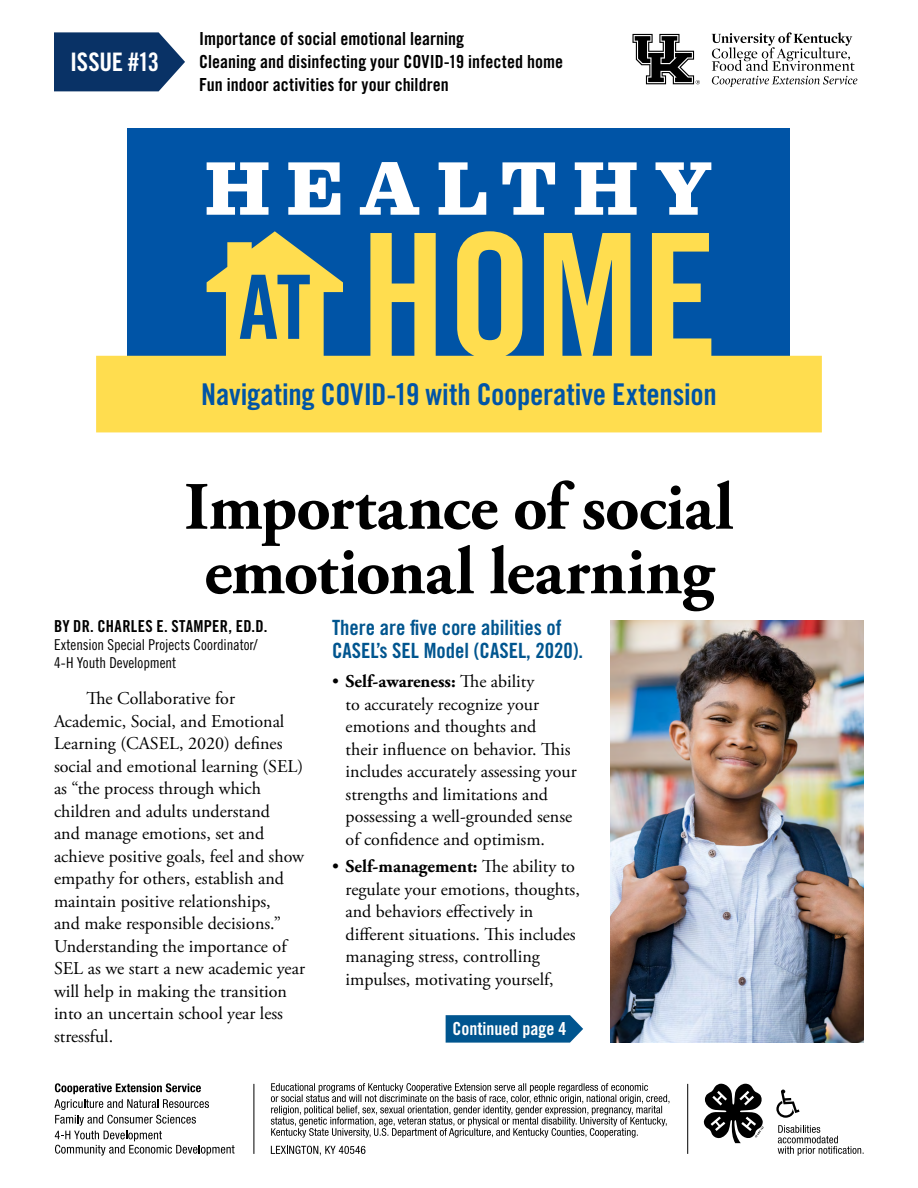
<style>
.page{position:relative;width:918px;height:1188px;background:#fff}
.page>*{position:absolute;margin:0;border:0;box-sizing:border-box;transform-origin:0 0}
.t1{font:700 67.5px/64.5px "Adobe Garamond Pro";letter-spacing:-.015em;color:#000}
.t2{font:30px "Trade Gothic LT Pro Bd Cn 20";letter-spacing:-.005em;color:#0054a6}
.t3{font:25.5px "Trade Gothic LT Pro Bd Cn 20";letter-spacing:-.015em;color:#fff}
.t4{font:21px/22.5px "Trade Gothic LT Pro Bd Cn 20";color:#00558f}
.t5{font:18px/22.5px "Adobe Garamond Pro";color:#000}
.t6{font:18px/23px "Trade Gothic LT Pro Bd Cn 20";color:#000}
.t7{font:18px "Trade Gothic LT Pro Bd Cn 20";color:#fff}
.t8{font:16.5px "Trade Gothic LT Pro Bd Cn 20";letter-spacing:.015em;color:#000}
.t9{font:15px/18px "Trade Gothic LT Pro Cn 18";letter-spacing:-.005em;color:#000}
.s1{font-weight:700}
</style>
<div class="page">
<svg style="left:54px;top:32px;width:131px;height:59px;background:#234776"></svg>
<svg style="left:446px;top:1015px;width:137px;height:28px;background:#106096"></svg>
<img style="left:610px;top:620px;width:254px;height:423px">
<div style="left:128px;top:128px;width:662px;height:228px;background:#0054a6"></div>
<svg style="left:632px;top:34px;width:68px;height:50px"></svg>
<svg style="left:712px;top:32px;width:145px;height:55px"></svg>
<svg style="left:54px;top:1083px;width:181px;height:73px"></svg>
<svg style="left:271px;top:1146px;width:94px;height:10px"></svg>
<svg style="left:778px;top:1125px;width:86px;height:31px"></svg>
<svg style="left:271px;top:1083px;width:398px;height:55px"></svg>
<hr style="left:253px;top:1084px;width:1px;height:70px;background:#000">
<hr style="left:687px;top:1084px;width:1px;height:70px;background:#000">
<svg style="left:776px;top:1090px;width:24px;height:28px"></svg>
<svg style="left:703px;top:1084px;width:61px;height:59px"></svg>
<svg style="left:207px;top:162px;width:504px;height:53px"></svg>
<svg style="left:96px;top:231px;width:726px;height:201px;fill:#ffdd4f"></svg>
<h3 class="t3" style="left:70px;top:47px;width:91px">ISSUE #13</h3>
<p class="t6" style="left:199px;top:27px;width:365px">Importance of social emotional learning<br>Cleaning and disinfecting your COVID-19 infected home<br>Fun indoor activities for your children</p>
<h2 class="t2" style="left:201px;top:376px;width:517px">Navigating COVID-19 with Cooperative Extension</h2>
<h1 class="t1" style="left:184px;top:476px;width:551px">Importance of social emotional learning</h1>
<p class="t8" style="left:54px;top:616px;width:215px">BY DR. CHARLES E. STAMPER, ED.D.</p>
<p class="t9" style="left:54px;top:636px;width:205px">Extension Special Projects Coordinator/<br>4-H Youth Development</p>
<p class="t5" style="left:54px;top:688px;width:253px;text-indent:32px">The Collaborative for<br>Academic, Social, and Emotional<br>Learning (CASEL, 2020) defines social and emotional learning (SEL) as “the process through which children and adults understand<br>and manage emotions, set and achieve positive goals, feel and show empathy for others, establish and maintain positive relationships,<br>and make responsible decisions.”<br>Understanding the importance of<br>SEL as we start a new academic year will help in making the transition into an uncertain school year less stressful.</p>
<p class="t4" style="left:332px;top:616px;width:253px">There are five core abilities of<br>CASEL’s SEL Model (CASEL, 2020).</p>
<p class="t5" style="left:346px;top:671px;width:233px;text-indent:-14px">• <span class="s1">Self-awareness:</span> The ability<br>to accurately recognize your emotions and thoughts and<br>their influence on behavior. This includes accurately assessing your strengths and limitations and possessing a well-grounded sense of confidence and optimism.</p>
<p class="t5" style="left:346px;top:856px;width:236px;text-indent:-14px">• <span class="s1">Self-management:</span> The ability to regulate your emotions, thoughts, and behaviors effectively in different situations. This includes managing stress, controlling impulses, motivating yourself,</p>
<p class="t7" style="left:452px;top:1018px;width:115px">Continued page 4</p>
</div>
